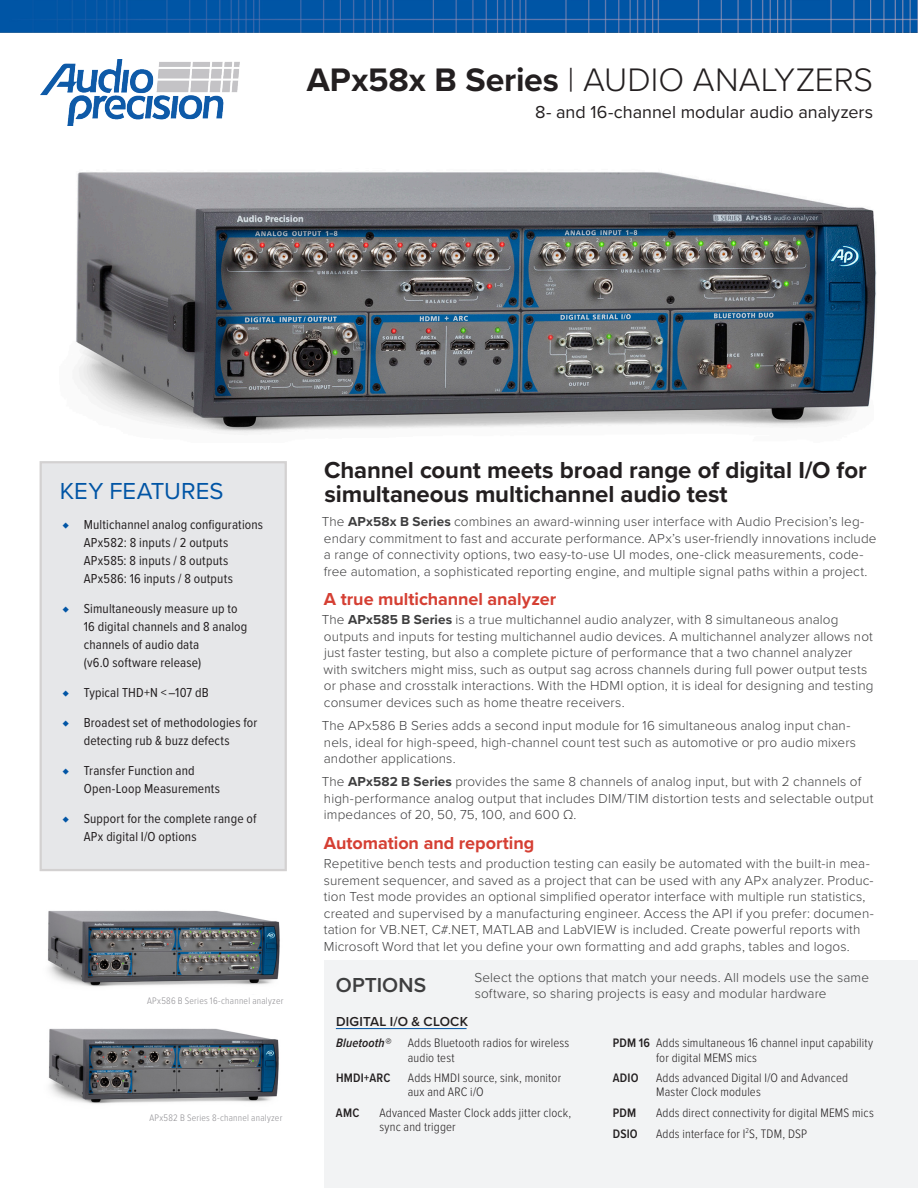
<style>
.page{position:relative;width:918px;height:1188px;background:#fff}
.page>*{position:absolute;margin:0;border:0;box-sizing:border-box;transform-origin:0 0}
.DT_DocumentTitle{font:300 33.75px "Proxima Nova";color:#231f20}
._16_PT_BLACK_HEADERS{font:700 24px/24px "Proxima Nova";letter-spacing:-.005em;color:#231f20}
.KEY_FEATURES_SPECIFI{font:24px "Proxima Nova";color:#0155a5}
.BODY_COPY{font:600 21px "Proxima Nova";letter-spacing:.005em;color:#3e3e3f}
.RED_SUBHEADS{font:700 18px "Proxima Nova";letter-spacing:-.005em;color:#d53f33}
.DST_DocumentSubTitle{font:18px "Proxima Nova";color:#231f20}
.BODY_COPY-2{font:300 13.5px/16.5px "Proxima Nova";letter-spacing:.01em;color:#3e3e3f}
.t1{font:13.5px/18px "Proxima Nova Cond";letter-spacing:.01em;color:#231f20}
.PAGE_1_CALL_OUT__HEA{font:600 13.5px "Proxima Nova";letter-spacing:.015em;color:#231f20}
.PAGE_1_CALL_OUT_BOTT{font:300 12.75px/14.2px "Proxima Nova Cond";letter-spacing:.015em;color:#231f20}
.PAGE_1_CALL_OUT_BOTT-2{font:600 12.75px "Proxima Nova Cond";letter-spacing:.015em;color:#231f20}
.PAGE_1_CALL_OUT_BOTT-3{font:italic 600 12.75px "Proxima Nova Cond";letter-spacing:.01em;color:#231f20}
.CAPTIONS{font:300 9.75px "Proxima Nova Cond";letter-spacing:.02em;color:#908f93}
.s1{font-weight:700}
.s2{font-family:"Proxima Nova";font-weight:300;font-size:12px;color:#0155a5}
.s3{font-weight:600}
</style>
<div class="page">
<div style="left:324px;top:960px;width:594px;height:228px;background:#f2f3f4"></div>
<div style="left:41px;top:462px;width:245px;height:408px;background:#e6e7e9"></div>
<div style="left:40px;top:461px;width:247px;height:410px;border:2px solid #d3d1d1"></div>
<hr style="left:336px;top:1028px;width:131px;height:1px;background:#0155a5">
<img style="left:76px;top:172px;width:801px;height:261px">
<img style="left:47px;top:910px;width:233px;height:77px">
<img style="left:48px;top:1028px;width:231px;height:76px">
<img style="left:40px;top:60px;width:200px;height:65px">
<img style="left:0;top:0;width:918px;height:33px">
<p class="DT_DocumentTitle" style="left:307px;top:55px;width:568px"><span class="s1">APx58x B Series</span> | AUDIO ANALYZERS</p>
<p class="DST_DocumentSubTitle" style="left:535px;top:99px;width:339px">8- and 16-channel modular audio analyzers</p>
<p class="KEY_FEATURES_SPECIFI" style="left:60px;top:473px;width:165px">KEY FEATURES</p>
<p class="t1" style="left:84px;top:515px;width:181px;text-indent:-21px"><span class="s2">♦</span> Multichannel analog configurations<br>APx582: 8 inputs / 2 outputs<br>APx585: 8 inputs / 8 outputs<br>APx586: 16 inputs / 8 outputs</p>
<p class="t1" style="left:84px;top:599px;width:165px;text-indent:-21px"><span class="s2">♦</span> Simultaneously measure up to<br>16 digital channels and 8 analog channels of audio data<br>(v6.0 software release)</p>
<p class="t1" style="left:63px;top:683px;width:148px"><span class="s2">♦</span> Typical THD+N &lt; –107 dB</p>
<p class="t1" style="left:63px;top:713px;width:196px;text-align:center"><span class="s2">♦</span> Broadest set of methodologies for detecting rub &amp; buzz defects</p>
<p class="t1" style="left:84px;top:761px;width:138px;text-indent:-21px"><span class="s2">♦</span> Transfer Function and<br>Open-Loop Measurements</p>
<p class="t1" style="left:84px;top:809px;width:174px;text-indent:-21px"><span class="s2">♦</span> Support for the complete range of<br>APx digital I/O options</p>
<p class="CAPTIONS" style="left:147px;top:993px;width:138px">APx586 B Series 16-channel analyzer</p>
<p class="CAPTIONS" style="left:149px;top:1111px;width:134px">APx582 B Series 8-channel analyzer</p>
<p class="_16_PT_BLACK_HEADERS" style="left:324px;top:458px;width:544px">Channel count meets broad range of digital I/O for simultaneous multichannel audio test</p>
<p class="BODY_COPY-2" style="left:322px;top:513px;width:556px">The <span class="s1">APx58x B Series</span> combines an award-winning user interface with Audio Precision’s leg&shy;endary commitment to fast and accurate performance. APx’s user-friendly innovations include a range of connectivity options, two easy-to-use UI modes, one-click measurements, code&shy;free automation, a sophisticated reporting engine, and multiple signal paths within a project.</p>
<p class="RED_SUBHEADS" style="left:324px;top:585px;width:234px">A true multichannel analyzer</p>
<p class="BODY_COPY-2" style="left:322px;top:611px;width:553px">The <span class="s1">APx585 B Series</span> is a true multichannel audio analyzer, with 8 simultaneous analog outputs and inputs for testing multichannel audio devices. A multichannel analyzer allows not just faster testing, but also a complete picture of performance that a two channel analyzer with switchers might miss, such as output sag across channels during full power output tests or phase and crosstalk interactions. With the HDMI option, it is ideal for designing and testing consumer devices such as home theatre receivers.</p>
<p class="BODY_COPY-2" style="left:322px;top:717px;width:536px">The APx586 B Series adds a second input module for 16 simultaneous analog input chan&shy;nels, ideal for high-speed, high-channel count test such as automotive or pro audio mixers andother applications.</p>
<p class="BODY_COPY-2" style="left:322px;top:773px;width:553px">The <span class="s1">APx582 B Series</span> provides the same 8 channels of analog input, but with 2 channels of high-performance analog output that includes DIM/TIM distortion tests and selectable output impedances of 20, 50, 75, 100, and 600 Ω.</p>
<p class="RED_SUBHEADS" style="left:324px;top:829px;width:212px">Automation and reporting</p>
<p class="BODY_COPY-2" style="left:324px;top:855px;width:551px">Repetitive bench tests and production testing can easily be automated with the built-in mea&shy;surement sequencer, and saved as a project that can be used with any APx analyzer. Produc&shy;tion Test mode provides an optional simplified operator interface with multiple run statistics, created and supervised by a manufacturing engineer. Access the API if you prefer: documen&shy;tation for VB.NET, C#.NET, MATLAB and LabVIEW is included. Create powerful reports with Microsoft Word that let you define your own formatting and add graphs, tables and logos.</p>
<p class="BODY_COPY" style="left:336px;top:969px;width:92px">OPTIONS</p>
<p class="BODY_COPY-2" style="left:474px;top:968px;width:396px">Select the options that match your needs. All models use the same software, so sharing projects is easy and modular hardware</p>
<p class="PAGE_1_CALL_OUT__HEA" style="left:336px;top:1011px;width:134px">DIGITAL I/O &amp; CLOCK</p>
<p class="PAGE_1_CALL_OUT_BOTT-3" style="left:336px;top:1034px;width:56px">Bluetooth®</p>
<p class="PAGE_1_CALL_OUT_BOTT" style="left:408px;top:1035px;width:163px">Adds Bluetooth radios for wireless audio test</p>
<p class="PAGE_1_CALL_OUT_BOTT-2" style="left:336px;top:1069px;width:56px">HMDI+ARC</p>
<p class="PAGE_1_CALL_OUT_BOTT" style="left:408px;top:1070px;width:155px">Adds HMDI source, sink, monitor aux and ARC i/O</p>
<p class="PAGE_1_CALL_OUT_BOTT-2" style="left:336px;top:1103px;width:25px">AMC</p>
<p class="PAGE_1_CALL_OUT_BOTT" style="left:379px;top:1105px;width:193px">Advanced Master Clock adds jitter clock, sync and trigger</p>
<p class="PAGE_1_CALL_OUT_BOTT" style="left:656px;top:1035px;width:219px;text-indent:-43px"><span class="s3">PDM 16</span> Adds simultaneous 16 channel input capability for digital MEMS mics</p>
<p class="PAGE_1_CALL_OUT_BOTT-2" style="left:613px;top:1069px;width:27px">ADIO</p>
<p class="PAGE_1_CALL_OUT_BOTT" style="left:656px;top:1070px;width:193px">Adds advanced Digital I/O and Advanced<br>Master Clock modules</p>
<p class="PAGE_1_CALL_OUT_BOTT-2" style="left:613px;top:1103px;width:25px">PDM</p>
<p class="PAGE_1_CALL_OUT_BOTT" style="left:656px;top:1105px;width:219px">Adds direct connectivity for digital MEMS mics</p>
<p class="PAGE_1_CALL_OUT_BOTT-2" style="left:613px;top:1124px;width:26px">DSIO</p>
<p class="PAGE_1_CALL_OUT_BOTT" style="left:656px;top:1126px;width:153px">Adds interface for I<sup>2</sup>S, TDM, DSP</p>
</div>
